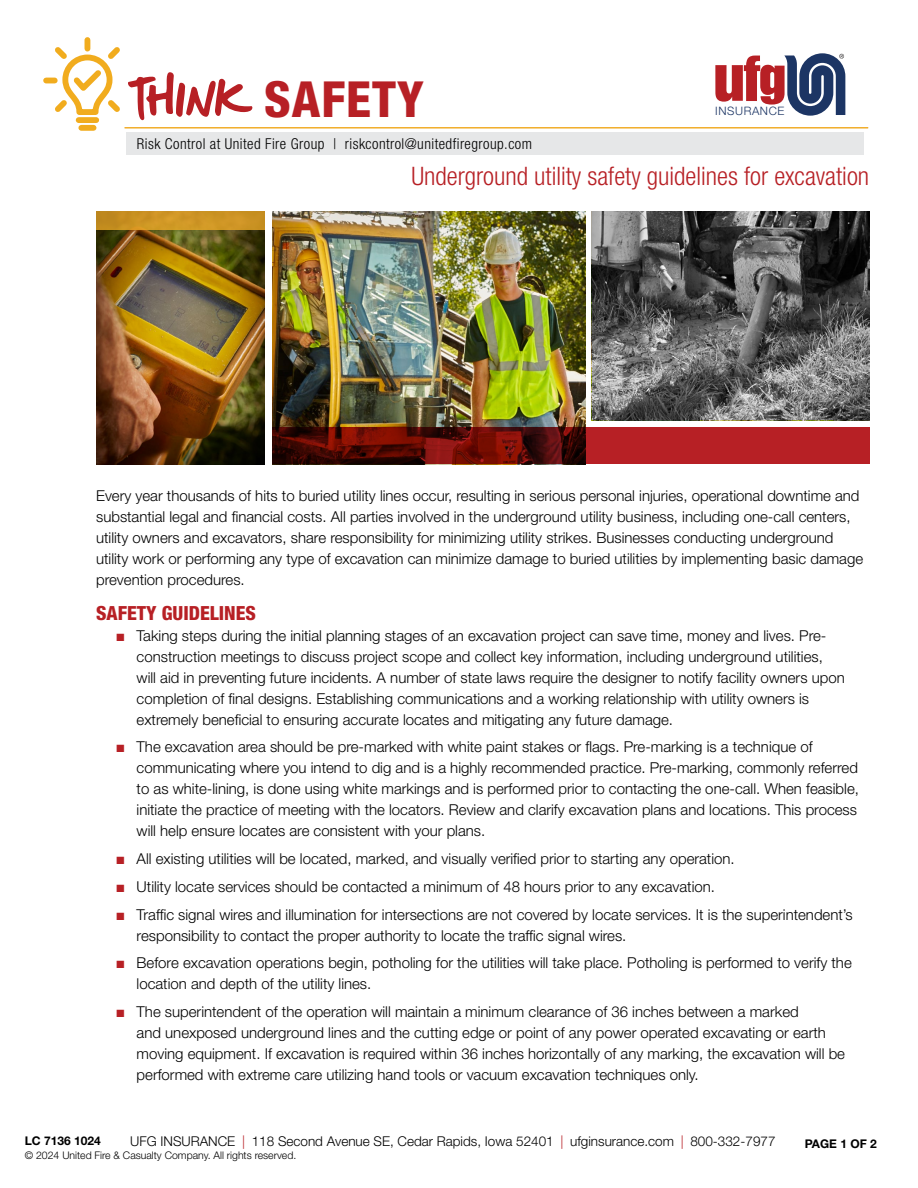
<style>
.page{position:relative;width:918px;height:1188px;background:#fff}
.page>*{position:absolute;margin:0;border:0;box-sizing:border-box;transform-origin:0 0}
.t1{font:800 condensed 49.8px "Helvetica Neue LT Std";letter-spacing:.02em;color:#b72025}
.t2{font:300 condensed 25.5px "Helvetica Neue LT Std";color:#b72025}
.t3{font:800 condensed 19.5px "Helvetica Neue LT Std";color:#b72025}
.t4{font:300 15px/21px "Helvetica Neue LT Std";color:#000}
.t5{font:300 condensed 15px "Helvetica Neue LT Std";letter-spacing:.03em;color:#000}
.t6{font:300 13.5px "Helvetica Neue LT Std";color:#000}
.t7{font:700 12px "Helvetica Neue LT Std";color:#000}
.t8{font:300 11.7px "Helvetica Neue LT Std";letter-spacing:.05em;color:#1c3564}
.t9{font:300 10.5px "Helvetica Neue LT Std";color:#000}
.s1{font-family:"DK More Or Less";font-weight:400;font-stretch:normal;font-size:55.65px}
.s2{color:#b72025}
</style>
<div class="page">
<hr style="left:125px;top:127px;width:743px;height:2px;background:#f1ac27">
<div style="left:85px;top:40px;width:5px;height:9px;background:#f1ac1e"></div>
<div style="left:79px;top:117px;width:17px;height:6px;background:#f1ac1e"></div>
<div style="left:81px;top:125px;width:13px;height:6px;background:#f1ac1e"></div>
<div style="left:46px;top:78px;width:9px;height:5px;background:#f1ac1e"></div>
<svg style="left:50px;top:42px;width:70px;height:76px"></svg>
<svg style="left:715px;top:53px;width:130px;height:63px"></svg>
<div style="left:126px;top:133px;width:738px;height:22px;background:#e6e7e8"></div>
<img style="left:96px;top:229px;width:169px;height:235px">
<svg style="left:592px;top:211px;width:277px;height:209px;background:#5d5d5d"></svg>
<img style="left:272px;top:211px;width:314px;height:217px">
<svg style="left:272px;top:428px;width:597px;height:36px;background:#831414"></svg>
<div style="left:96px;top:211px;width:169px;height:18px;background:linear-gradient(to right,#c78f21,#d09726)"></div>
<h1 class="t1" style="left:127px;top:69px;width:298px"><span class="s1">Think</span> SAFETY</h1>
<p class="t5" style="left:137px;top:135px;width:397px">Risk Control at United Fire Group | riskcontrol@unitedfiregroup.com</p>
<p class="t8" style="left:715px;top:104px;width:71px">INSURANCE</p>
<h2 class="t2" style="left:412px;top:162px;width:459px">Underground utility safety guidelines for excavation</h2>
<p class="t4" style="left:96px;top:485px;width:769px">Every year thousands of hits to buried utility lines occur, resulting in serious personal injuries, operational downtime and substantial legal and financial costs. All parties involved in the underground utility business, including one-call centers, utility owners and excavators, share responsibility for minimizing utility strikes. Businesses conducting underground utility work or performing any type of excavation can minimize damage to buried utilities by implementing basic damage prevention procedures.</p>
<h3 class="t3" style="left:96px;top:601px;width:161px">SAFETY GUIDELINES</h3>
<p class="t4" style="left:137px;top:624px;width:710px;text-indent:-20px"><span class="s2">■</span> Taking steps during the initial planning stages of an excavation project can save time, money and lives. Pre&shy;construction meetings to discuss project scope and collect key information, including underground utilities, will aid in preventing future incidents. A number of state laws require the designer to notify facility owners upon completion of final designs. Establishing communications and a working relationship with utility owners is extremely beneficial to ensuring accurate locates and mitigating any future damage.</p>
<p class="t4" style="left:137px;top:736px;width:724px;text-indent:-20px"><span class="s2">■</span> The excavation area should be pre-marked with white paint stakes or flags. Pre-marking is a technique of communicating where you intend to dig and is a highly recommended practice. Pre-marking, commonly referred to as white-lining, is done using white markings and is performed prior to contacting the one-call. When feasible, initiate the practice of meeting with the locators. Review and clarify excavation plans and locations. This process will help ensure locates are consistent with your plans.</p>
<p class="t4" style="left:116px;top:848px;width:620px"><span class="s2">■</span> All existing utilities will be located, marked, and visually verified prior to starting any operation.</p>
<p class="t4" style="left:116px;top:876px;width:600px"><span class="s2">■</span> Utility locate services should be contacted a minimum of 48 hours prior to any excavation.</p>
<p class="t4" style="left:137px;top:903px;width:718px;text-indent:-20px"><span class="s2">■</span> Traffic signal wires and illumination for intersections are not covered by locate services. It is the superintendent’s responsibility to contact the proper authority to locate the traffic signal wires.</p>
<p class="t4" style="left:137px;top:952px;width:717px;text-indent:-20px"><span class="s2">■</span> Before excavation operations begin, potholing for the utilities will take place. Potholing is performed to verify the location and depth of the utility lines.</p>
<p class="t4" style="left:137px;top:1001px;width:710px;text-indent:-20px"><span class="s2">■</span> The superintendent of the operation will maintain a minimum clearance of 36 inches between a marked<br>and unexposed underground lines and the cutting edge or point of any power operated excavating or earth moving equipment. If excavation is required within 36 inches horizontally of any marking, the excavation will be performed with extreme care utilizing hand tools or vacuum excavation techniques only.</p>
<p class="t6" style="left:130px;top:1133px;width:647px">UFG INSURANCE <span class="s2">|</span> 118 Second Avenue SE, Cedar Rapids, Iowa 52401 <span class="s2">|</span> ufginsurance.com <span class="s2">|</span> 800-332-7977</p>
<p class="t7" style="left:25px;top:1133px;width:78px">LC 7136 1024</p>
<p class="t9" style="left:25px;top:1148px;width:273px">© 2024 United Fire &amp; Casualty Company. All rights reserved.</p>
<p class="t7" style="left:805px;top:1136px;width:74px">PAGE 1 OF 2</p>
</div>
